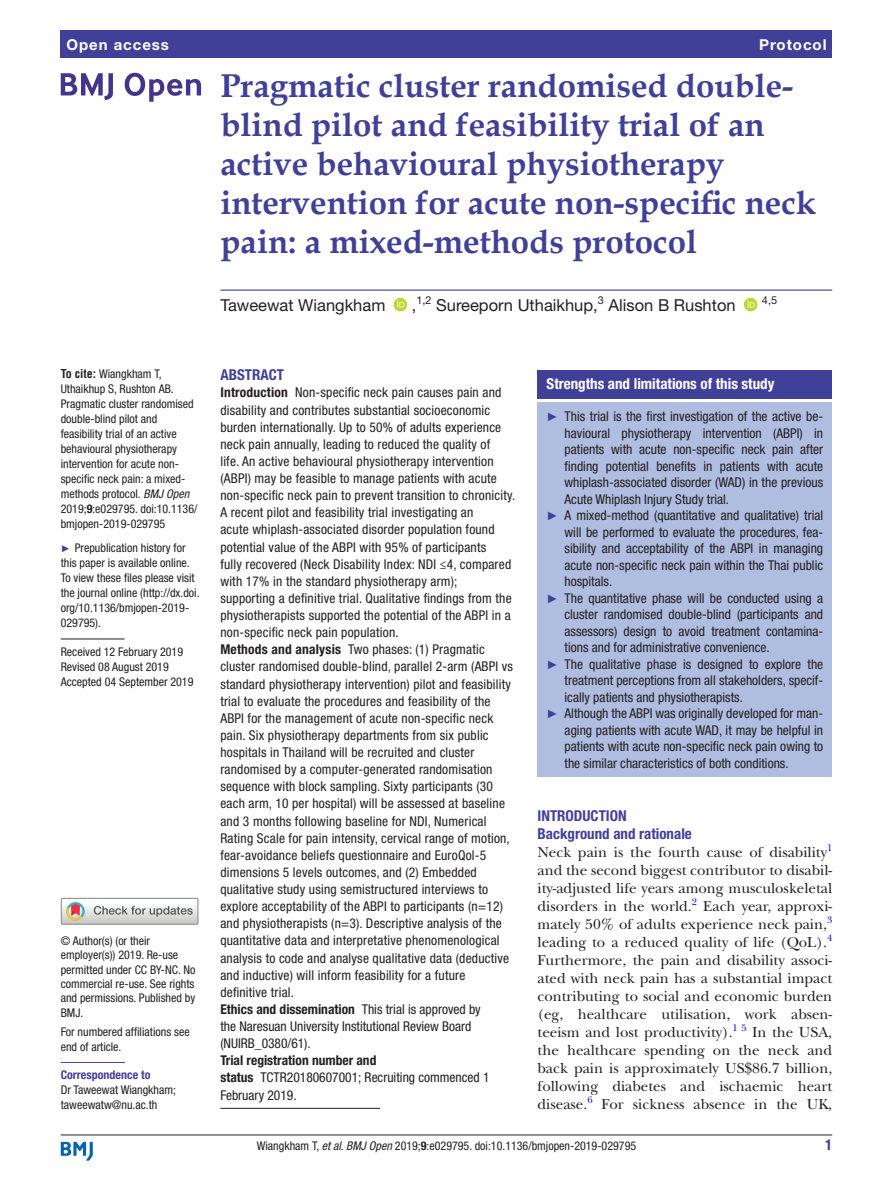
<style>
.page{position:relative;width:893px;height:1191px;background:#fff}
.page>*{position:absolute;margin:0;border:0;box-sizing:border-box;transform-origin:0 0}
.t1{font:700 33px/39px "Book Antiqua";color:#414099}
.t2{font:16.5px "Helvetica Neue LT Std";color:#231f20}
.t3{font:15px/18px "New Baskerville";color:#231f20;text-align:justify}
.t4{font:700 condensed 15px/18px "Helvetica Neue LT Std";color:#414099}
.t5{font:700 condensed 15px "Helvetica Neue LT Std";color:#fff}
.t6{font:700 15px "Helvetica Neue LT Std";letter-spacing:.065em;color:#fff}
.t7{font:condensed 13.5px/17.1px "Helvetica Neue LT Std";letter-spacing:.015em;color:#231f20}
.t8{font:condensed 12px/15px "Helvetica Neue LT Std";color:#231f20}
.t9{font:700 condensed 12px "Helvetica Neue LT Std";color:#414099}
.t10{font:10.95px "Helvetica Neue LT Std";color:#231f20}
.t11{font:9.9px "New Baskerville";color:#00f}
.s1{font-family:"Helvetica LT Std";font-weight:700}
.s2{font-style:italic}
.s3{font-weight:700}
.s4{font-family:"Arial";font-stretch:normal;font-size:9.75px;color:#414099}
.s5{font-family:"Arial";font-stretch:normal;font-size:12px;color:#414099}
</style>
<div class="page">
<hr style="left:61px;top:1134px;width:771px;height:1px;background:#231f20">
<svg style="left:61px;top:1141px;width:32px;height:19px"></svg>
<div style="left:61px;top:31px;width:771px;height:27px;background:#414099"></div>
<hr style="left:220px;top:289px;width:612px;height:2px;background:#414099">
<svg style="left:394px;top:298px;width:13px;height:13px"></svg>
<svg style="left:744px;top:298px;width:13px;height:13px"></svg>
<hr style="left:61px;top:638px;width:64px;height:1px;background:#231f20">
<hr style="left:61px;top:1062px;width:64px;height:1px;background:#414099">
<svg style="left:61px;top:73px;width:52px;height:27px"></svg>
<svg style="left:125px;top:73px;width:76px;height:29px"></svg>
<div style="left:61px;top:897px;width:138px;height:27px;border:1px solid #969090"></div>
<svg style="left:61px;top:898px;width:137px;height:26px"></svg>
<hr style="left:220px;top:1108px;width:160px;height:1px;background:#231f20">
<div style="left:538px;top:370px;width:294px;height:28px;background:#414099"></div>
<div style="left:538px;top:402px;width:294px;height:374px;background:#afbde1"></div>
<p class="t6" style="left:66px;top:35px;width:104px">Open access</p>
<p class="t6" style="left:759px;top:35px;width:69px">Protocol</p>
<h1 class="t1" style="left:220px;top:66px;width:597px">Pragmatic cluster randomised double&shy;blind pilot and feasibility trial of an active behavioural physiotherapy intervention for acute non-specific neck pain: a mixed-methods protocol</h1>
<p class="t2" style="left:220px;top:296px;width:166px">Taweewat Wiangkham</p>
<p class="t2" style="left:412px;top:296px;width:6px">,</p>
<p class="t10" style="left:416px;top:293px;width:17px">1,2</p>
<p class="t2" style="left:436px;top:296px;width:163px">Sureeporn Uthaikhup,</p>
<p class="t10" style="left:598px;top:293px;width:8px">3</p>
<p class="t2" style="left:608px;top:296px;width:129px">Alison B Rushton</p>
<p class="t10" style="left:762px;top:293px;width:17px">4,5</p>
<p class="t8" style="left:61px;top:366px;width:138px"><span class="s1">To cite:</span> Wiangkham T,<br>Uthaikhup S, Rushton AB.<br>Pragmatic cluster randomised double-blind pilot and feasibility trial of an active behavioural physiotherapy intervention for acute non&shy;specific neck pain: a mixed&shy;methods protocol. <span class="s2">BMJ Open<br></span>2019;<span class="s3">9</span>:e029795. doi:10.1136/ bmjopen-2019-029795</p>
<p class="t8" style="left:61px;top:540px;width:140px"><span class="s4">►</span> Prepublication history for this paper is available online.<br>To view these files please visit the journal online (http://dx.doi. org/10.1136/bmjopen-2019-<br>029795).</p>
<p class="t8" style="left:61px;top:644px;width:134px">Received 12 February 2019<br>Revised 08 August 2019<br>Accepted 04 September 2019</p>
<p class="t8" style="left:61px;top:933px;width:136px;line-height:14.4px">© Author(s) (or their employer(s)) 2019. Re-use permitted under CC BY-NC. No commercial re-use. See rights and permissions. Published by<br>BMJ.</p>
<p class="t8" style="left:61px;top:1024px;width:130px">For numbered affiliations see end of article.</p>
<p class="t9" style="left:61px;top:1067px;width:91px">Correspondence to</p>
<p class="t8" style="left:61px;top:1082px;width:117px">Dr Taweewat Wiangkham; taweewatw@nu.ac.th</p>
<p class="t4" style="left:220px;top:366px;width:65px">Abstract</p>
<p class="t7" style="left:220px;top:384px;width:296px"><span class="s3">Introduction</span> Non-specific neck pain causes pain and disability and contributes substantial socioeconomic burden internationally. Up to 50% of adults experience neck pain annually, leading to reduced the quality of<br>life. An active behavioural physiotherapy intervention (ABPI) may be feasible to manage patients with acute non-specific neck pain to prevent transition to chronicity.<br>A recent pilot and feasibility trial investigating an<br>acute whiplash-associated disorder population found potential value of the ABPI with 95% of participants<br>fully recovered (Neck Disability Index: NDI ≤4, compared with 17% in the standard physiotherapy arm); supporting a definitive trial. Qualitative findings from the physiotherapists supported the potential of the ABPI in a non-specific neck pain population.<br><span class="s3">Methods and analysis</span> Two phases: (1) Pragmatic cluster randomised double-blind, parallel 2-arm (ABPI vs standard physiotherapy intervention) pilot and feasibility trial to evaluate the procedures and feasibility of the ABPI for the management of acute non-specific neck pain. Six physiotherapy departments from six public hospitals in Thailand will be recruited and cluster randomised by a computer-generated randomisation sequence with block sampling. Sixty participants (30 each arm, 10 per hospital) will be assessed at baseline and 3 months following baseline for NDI, Numerical Rating Scale for pain intensity, cervical range of motion, fear-avoidance beliefs questionnaire and EuroQol-5 dimensions 5 levels outcomes, and (2) Embedded qualitative study using semistructured interviews to explore acceptability of the ABPI to participants (n=12) and physiotherapists (n=3). Descriptive analysis of the quantitative data and interpretative phenomenological analysis to code and analyse qualitative data (deductive and inductive) will inform feasibility for a future definitive trial.<br><span class="s3">Ethics and dissemination</span> This trial is approved by<br>the Naresuan University Institutional Review Board (NUIRB_0380/61).</p>
<p class="t7" style="left:220px;top:1052px;width:271px"><span class="s3">Trial registration number and<br>status</span> TCTR20180607001; Recruiting commenced 1<br>February 2019.</p>
<p class="t5" style="left:547px;top:375px;width:229px">Strengths and limitations of this study</p>
<p class="t7" style="left:547px;top:408px;width:278px"><span class="s5">►</span> This trial is the first investigation of the active be-</p>
<p class="t7" style="left:565px;top:424px;width:260px">havioural physiotherapy intervention (ABPI) in</p>
<p class="t7" style="left:565px;top:441px;width:260px">patients with acute non-specific neck pain after</p>
<p class="t7" style="left:565px;top:457px;width:260px">finding potential benefits in patients with acute</p>
<p class="t7" style="left:565px;top:474px;width:260px">whiplash-associated disorder (WAD) in the previous</p>
<p class="t7" style="left:565px;top:490px;width:166px">Acute Whiplash Injury Study trial.</p>
<p class="t7" style="left:547px;top:507px;width:278px"><span class="s5">►</span> A mixed-method (quantitative and qualitative) trial</p>
<p class="t7" style="left:565px;top:523px;width:260px">will be performed to evaluate the procedures, fea-</p>
<p class="t7" style="left:565px;top:540px;width:260px">sibility and acceptability of the ABPI in managing</p>
<p class="t7" style="left:565px;top:556px;width:260px">acute non-specific neck pain within the Thai public</p>
<p class="t7" style="left:565px;top:573px;width:49px">hospitals.</p>
<p class="t7" style="left:547px;top:589px;width:278px"><span class="s5">►</span> The quantitative phase will be conducted using a</p>
<p class="t7" style="left:565px;top:606px;width:260px">cluster randomised double-blind (participants and</p>
<p class="t7" style="left:565px;top:622px;width:260px">assessors) design to avoid treatment contamina-</p>
<p class="t7" style="left:565px;top:639px;width:207px">tions and for administrative convenience.</p>
<p class="t7" style="left:547px;top:655px;width:278px"><span class="s5">►</span> The qualitative phase is designed to explore the</p>
<p class="t7" style="left:565px;top:672px;width:260px">treatment perceptions from all stakeholders, specif-</p>
<p class="t7" style="left:565px;top:688px;width:180px">ically patients and physiotherapists.</p>
<p class="t7" style="left:547px;top:705px;width:278px"><span class="s5">►</span> Although the ABPI was originally developed for man-</p>
<p class="t7" style="left:565px;top:721px;width:260px">aging patients with acute WAD, it may be helpful in</p>
<p class="t7" style="left:565px;top:738px;width:260px">patients with acute non-specific neck pain owing to</p>
<p class="t7" style="left:565px;top:754px;width:226px">the similar characteristics of both conditions.</p>
<p class="t4" style="left:538px;top:806px;width:156px">Introduction<br>Background and rationale</p>
<p class="t3" style="left:538px;top:843px;width:291px">Neck pain is the fourth cause of disability</p>
<p class="t11" style="left:827px;top:841px;width:7px">1</p>
<p class="t3" style="left:538px;top:861px;width:296px">and the second biggest contributor to disabil&shy;ity-adjusted life years among musculoskeletal disorders in the world.</p>
<p class="t11" style="left:692px;top:895px;width:7px">2</p>
<p class="t3" style="left:538px;top:897px;width:296px;text-indent:166px">Each year, approxi&shy;mately 50% of adults experience neck pain,</p>
<p class="t11" style="left:827px;top:913px;width:7px">3</p>
<p class="t3" style="left:538px;top:933px;width:291px">leading to a reduced quality of life (QoL).</p>
<p class="t11" style="left:827px;top:931px;width:7px">4</p>
<p class="t3" style="left:538px;top:951px;width:296px">Furthermore, the pain and disability associ&shy;ated with neck pain has a substantial impact contributing to social and economic burden (eg, healthcare utilisation, work absen&shy;teeism and lost productivity).<sup>1</sup> <sup>5</sup> In the USA, the healthcare spending on the neck and back pain is approximately US$86.7 billion, following diabetes and ischaemic heart disease.</p>
<p class="t11" style="left:587px;top:1093px;width:7px">6</p>
<p class="t3" style="left:601px;top:1095px;width:232px">For sickness absence in the UK,</p>
<p class="t8" style="left:257px;top:1137px;width:381px">Wiangkham T, <span class="s2">et al</span>. <span class="s2">BMJ Open</span> 2019;<span class="s3">9</span>:e029795. doi:10.1136/bmjopen-2019-029795</p>
<p class="t4" style="left:825px;top:1135px;width:9px">1</p>
</div>
